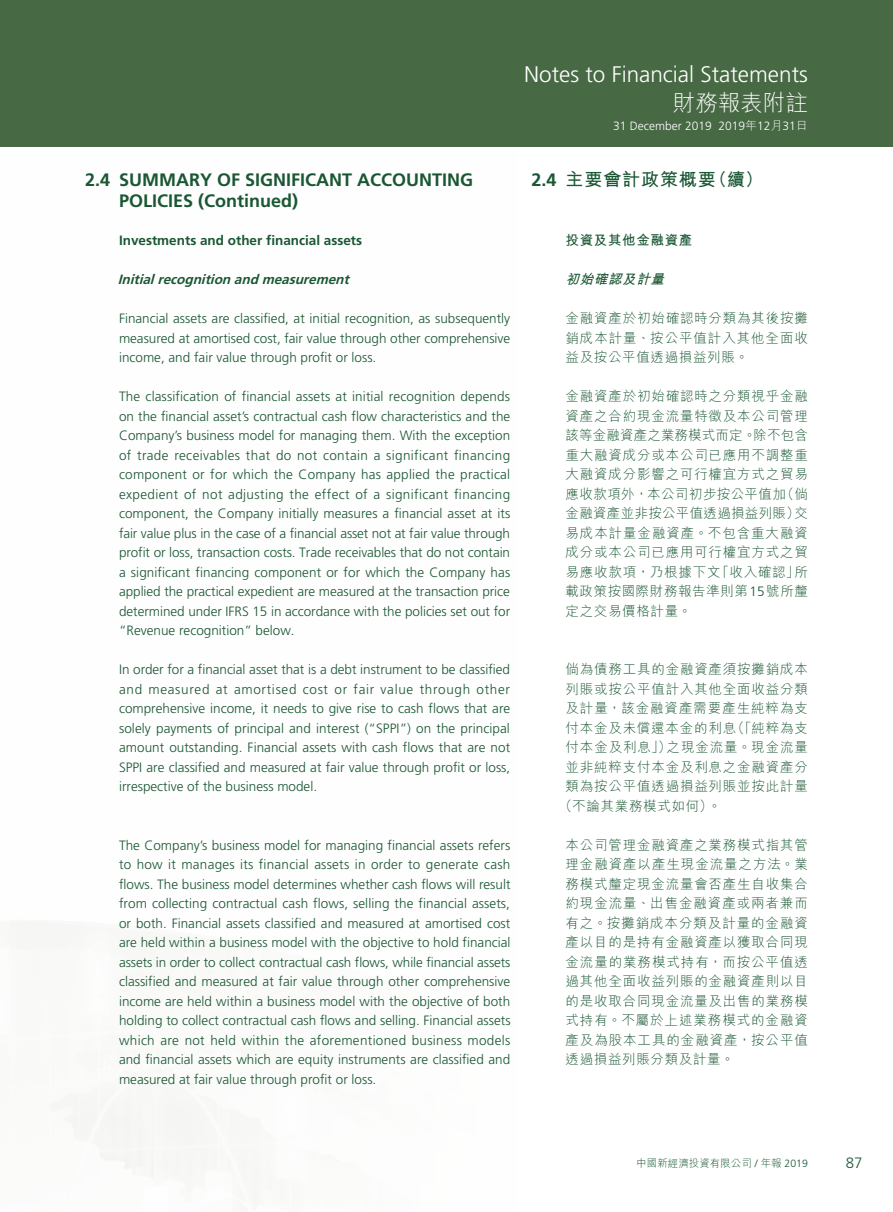
<style>
.page{position:relative;width:893px;height:1212px;background:#fff}
.page>*{position:absolute;margin:0;border:0;box-sizing:border-box;transform-origin:0 0}
.t1{font:300 22.5px "Frutiger LT Std";color:#fff}
.t2{font:300 22.5px "M Hei HK";color:#fff}
.t3{font:700 18px/21px "Frutiger LT Std";color:#1a5733}
.t4{font:700 18px "M Hei HK";letter-spacing:.05em;color:#1a5733}
.t5{font:300 15px "Frutiger LT Std";color:#1a5733}
.t6{font:300 13.5px/19.5px "Frutiger LT Std";color:#1a5733;text-align:justify}
.t7{font:300 13.5px/19.5px "M Hei HK";letter-spacing:.06em;color:#1a5733;text-align:justify}
.t8{font:700 13.5px "Frutiger LT Std";color:#1a5733}
.t9{font:italic 700 13.5px "Frutiger LT Std";color:#1a5733}
.t10{font:700 13.5px "M Hei HK";letter-spacing:.05em;color:#1a5733}
.t11{font:italic 700 13.5px "M Hei HK";color:#1a5733}
.t12{font:300 12px "Frutiger LT Std";color:#fff}
.t13{font:300 10.5px "M Hei HK";color:#1a5733}
.s1{font-family:"M Hei HK"}
.s2{font-family:"Frutiger LT Std"}
</style>
<div class="page">
<div style="left:0;top:0;width:893px;height:147px;background:#476944"></div>
<h1 class="t1" style="left:524px;top:62px;width:285px">Notes to Financial Statements</h1>
<h1 class="t2" style="left:673px;top:91px;width:136px">財務報表附註</h1>
<p class="t12" style="left:613px;top:119px;width:196px">31 December 2019 2019<span class="s1">年</span>12<span class="s1">月</span>31<span class="s1">日</span></p>
<h2 class="t3" style="left:119px;top:169px;width:356px;text-indent:-34px">2.4 SUMMARY OF SIGNIFICANT ACCOUNTING<br>POLICIES (Continued)</h2>
<p class="t8" style="left:119px;top:233px;width:245px">Investments and other financial assets</p>
<p class="t9" style="left:118px;top:272px;width:237px">Initialrecognition and measurement</p>
<p class="t6" style="left:119px;top:309px;width:393px">Financial assets are classified, at initial recognition, as subsequently measured at amortised cost, fair value through other comprehensive income, and fair value through profit or loss.</p>
<p class="t6" style="left:119px;top:387px;width:393px">The classification of financial assets at initial recognition depends on the financial asset’s contractual cash flow characteristics and the Company’s business model for managing them. With the exception of trade receivables that do not contain a significant financing component or for which the Company has applied the practical expedient of not adjusting the effect of a significant financing component, the Company initially measures a financial asset at its fair value plus in the case of a financial asset not at fair value through profit or loss, transaction costs. Trade receivables that do not contain a significant financing component or for which the Company has applied the practical expedient are measured at the transaction price determined under IFRS 15 in accordance with the policies set out for “Revenue recognition” below.</p>
<p class="t6" style="left:119px;top:660px;width:393px">In order for a financial asset that is a debt instrument to be classified and measured at amortised cost or fair value through other comprehensive income, it needs to give rise to cash flows that are solely payments of principal and interest (“SPPI”) on the principal amount outstanding. Financial assets with cash flows that are not SPPI are classified and measured at fair value through profit or loss, irrespective of the business model.</p>
<p class="t6" style="left:119px;top:835px;width:393px">The Company’s business model for managing financial assets refers to how it manages its financial assets in order to generate cash flows. The business model determines whether cash flows will result from collecting contractual cash flows, selling the financial assets, or both. Financial assets classified and measured at amortised cost are held within a business model with the objective to hold financial assets in order to collect contractual cash flows, while financial assets classified and measured at fair value through other comprehensive income are held within a business model with the objective of both holding to collect contractual cash flows and selling. Financial assets which are not held within the aforementioned business models and financial assets which are equity instruments are classified and measured at fair value through profit or loss.</p>
<h2 class="t4" style="left:531px;top:166px;width:233px"><span class="s2">2.4</span> 主要會計政策概要（續）</h2>
<p class="t10" style="left:566px;top:230px;width:128px">投資及其他金融資產</p>
<p class="t11" style="left:566px;top:269px;width:105px">初始確認及計量</p>
<p class="t7" style="left:566px;top:308px;width:244px">金融資產於初始確認時分類為其後按攤銷成本計量、按公平值計入其他全面收益及按公平值透過損益列賬。</p>
<p class="t7" style="left:566px;top:386px;width:244px">金融資產於初始確認時之分類視乎金融資產之合約現金流量特徵及本公司管理該等金融資產之業務模式而定。除不包含重大融資成分或本公司已應用不調整重大融資成分影響之可行權宜方式之貿易應收款項外，本公司初步按公平值加（倘金融資產並非按公平值透過損益列賬）交易成本計量金融資產。不包含重大融資成分或本公司已應用可行權宜方式之貿易應收款項，乃根據下文「收入確認」所載政策按國際財務報告準則第<span class="s2">15</span>號所釐定之交易價格計量。</p>
<p class="t7" style="left:566px;top:659px;width:244px">倘為債務工具的金融資產須按攤銷成本</p>
<p class="t7" style="left:566px;top:679px;width:244px">列賬或按公平值計入其他全面收益分類</p>
<p class="t7" style="left:566px;top:698px;width:244px">及計量，該金融資產需要產生純粹為支</p>
<p class="t7" style="left:566px;top:718px;width:244px">付本金及未償還本金的利息（「純粹為支</p>
<p class="t7" style="left:566px;top:737px;width:244px">付本金及利息」）之現金流量。現金流量</p>
<p class="t7" style="left:566px;top:757px;width:244px">並非純粹支付本金及利息之金融資產分</p>
<p class="t7" style="left:566px;top:776px;width:244px">類為按公平值透過損益列賬並按此計量</p>
<p class="t7" style="left:559px;top:796px;width:164px">（不論其業務模式如何）。</p>
<p class="t7" style="left:566px;top:835px;width:244px">本公司管理金融資產之業務模式指其管理金融資產以產生現金流量之方法。業務模式釐定現金流量會否產生自收集合約現金流量、出售金融資產或兩者兼而有之。按攤銷成本分類及計量的金融資產以目的是持有金融資產以獲取合同現金流量的業務模式持有，而按公平值透過其他全面收益列賬的金融資產則以目的是收取合同現金流量及出售的業務模式持有。不屬於上述業務模式的金融資產及為股本工具的金融資產，按公平值透過損益列賬分類及計量。</p>
<p class="t13" style="left:636px;top:1157px;width:173px">中國新經濟投資有限公司 <span class="s2">/</span> 年報 <span class="s2">2019</span></p>
<p class="t5" style="left:846px;top:1154px;width:18px">87</p>
</div>
